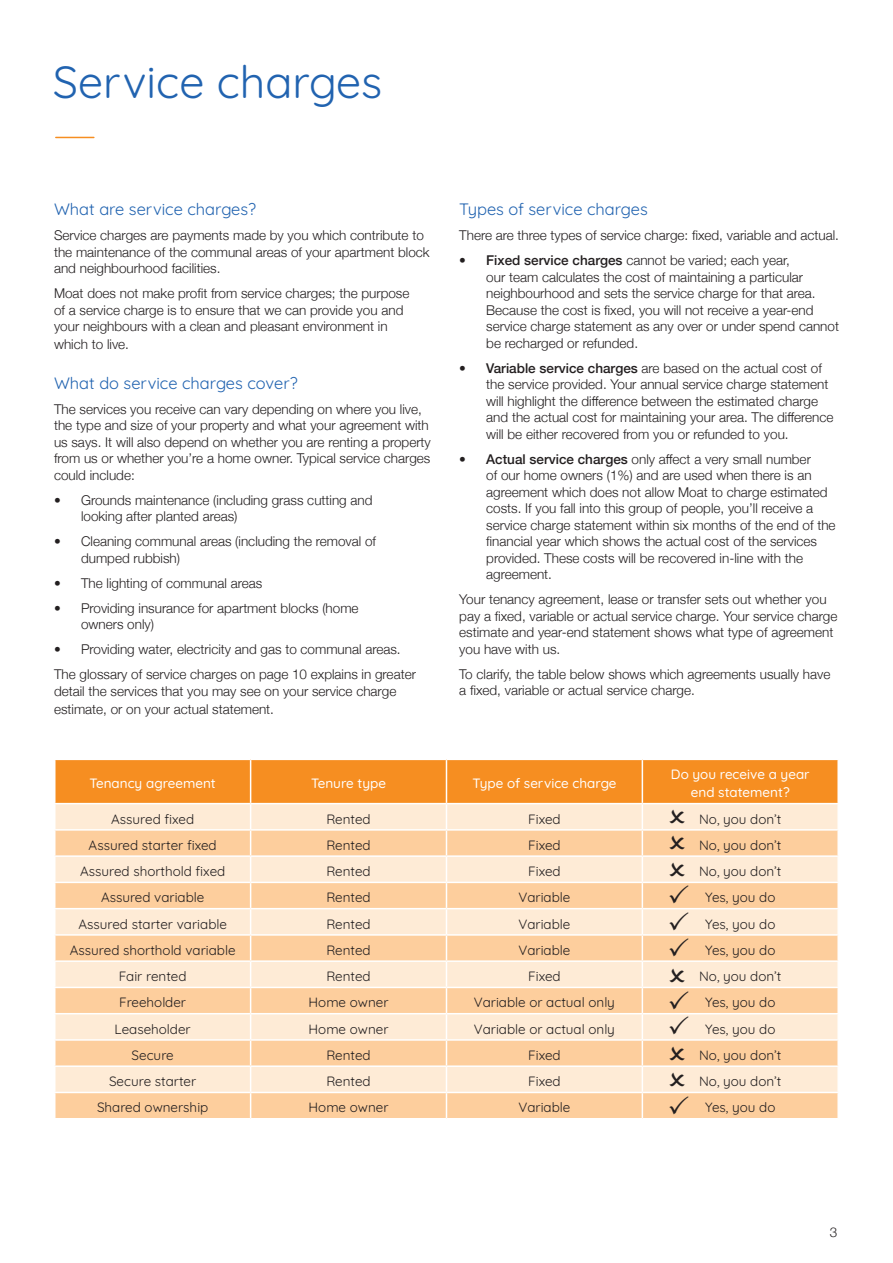
<style>
.page{position:relative;width:893px;height:1263px;background:#fff}
.page>*{position:absolute;margin:0;border:0;box-sizing:border-box;transform-origin:0 0}
.t1{font:45px "Quicksand";color:#2163b0}
.t2{font:16.5px "Quicksand";color:#2163b0}
.t3{font:300 13.5px/16.5px "Helvetica Neue";color:#231f20}
.t4{font:13.5px "Quicksand";color:#231f20}
.t5{font:500 13.5px/18px "Quicksand";color:#fff;text-align:center}
.s1{font-weight:500}
</style>
<div class="page">
<hr style="left:56px;top:137px;width:38px;height:1px;background:#f68e21">
<svg style="left:55px;top:759px;width:783px;height:359px;background:#fcd5ab"></svg>
<p class="t1" style="left:53px;top:47px;width:331px">Service charges</p>
<p class="t2" style="left:54px;top:197px;width:204px">What are service charges?</p>
<p class="t3" style="left:54px;top:226px;width:377px">Service charges are payments made by you which contribute to the maintenance of the communal areas of your apartment block and neighbourhood facilities.</p>
<p class="t3" style="left:54px;top:284px;width:357px">Moat does not make profit from service charges; the purpose of a service charge is to ensure that we can provide you and your neighbours with a clean and pleasant environment in</p>
<p class="t3" style="left:54px;top:335px;width:77px">which to live.</p>
<p class="t2" style="left:54px;top:370px;width:245px">What do service charges cover?</p>
<p class="t3" style="left:54px;top:399px;width:378px">The services you receive can vary depending on where you live, the type and size of your property and what your agreement with us says. It will also depend on whether you are renting a property from us or whether you’re a home owner. Typical service charges could include:</p>
<p class="t3" style="left:81px;top:490px;width:293px;text-indent:-27px">• Grounds maintenance (including grass cutting and looking after planted areas)</p>
<p class="t3" style="left:81px;top:532px;width:297px;text-indent:-27px">• Cleaning communal areas (including the removal of dumped rubbish)</p>
<p class="t3" style="left:54px;top:573px;width:210px">• The lighting of communal areas</p>
<p class="t3" style="left:81px;top:598px;width:279px;text-indent:-27px">• Providing insurance for apartment blocks (home owners only)</p>
<p class="t3" style="left:54px;top:640px;width:348px">• Providing water, electricity and gas to communal areas.</p>
<p class="t3" style="left:54px;top:665px;width:363px">The glossary of service charges on page 10 explains in greater detail the services that you may see on your service charge</p>
<p class="t3" style="left:54px;top:699px;width:222px">estimate, or on your actual statement.</p>
<p class="t2" style="left:459px;top:197px;width:190px">Types of service charges</p>
<p class="t3" style="left:459px;top:226px;width:381px">There are three types of service charge: fixed, variable and actual.</p>
<p class="t3" style="left:486px;top:251px;width:354px;text-indent:-27px"><span class="s1">• Fixed service charges</span> cannot be varied; each year,<br>our team calculates the cost of maintaining a particular neighbourhood and sets the service charge for that area.<br>Because the cost is fixed, you will not receive a year-end service charge statement as any over or under spend cannot be recharged or refunded.</p>
<p class="t3" style="left:486px;top:359px;width:349px;text-indent:-27px"><span class="s1">• Variable service charges</span> are based on the actual cost of the service provided. Your annual service charge statement will highlight the difference between the estimated charge and the actual cost for maintaining your area. The difference will be either recovered from you or refunded to you.</p>
<p class="t3" style="left:486px;top:450px;width:351px;text-indent:-27px"><span class="s1">• Actual service charges</span> only affect a very small number<br>of our home owners (1%) and are used when there is an agreement which does not allow Moat to charge estimated costs. If you fall into this group of people, you’ll receive a service charge statement within six months of the end of the financial year which shows the actual cost of the services provided. These costs will be recovered in-line with the agreement.</p>
<p class="t3" style="left:459px;top:590px;width:380px">Your tenancy agreement, lease or transfer sets out whether you pay a fixed, variable or actual service charge. Your service charge estimate and year-end statement shows what type of agreement you have with us.</p>
<p class="t3" style="left:459px;top:665px;width:373px">To clarify, the table below shows which agreements usually have a fixed, variable or actual service charge.</p>
<p class="t5" style="left:89px;top:773px;width:128px">Tenancy agreement</p>
<p class="t5" style="left:311px;top:773px;width:76px">Tenure type</p>
<p class="t5" style="left:472px;top:773px;width:146px">Type of service charge</p>
<p class="t5" style="left:671px;top:764px;width:140px">Do you receive a year end statement?</p>
<p class="t4" style="left:111px;top:808px;width:84px">Assured fixed</p>
<p class="t4" style="left:326px;top:808px;width:46px">Rented</p>
<p class="t4" style="left:528px;top:808px;width:34px">Fixed</p>
<p class="t4" style="left:699px;top:808px;width:84px">No, you don’t</p>
<p class="t4" style="left:89px;top:834px;width:130px">Assured starter fixed</p>
<p class="t4" style="left:326px;top:834px;width:46px">Rented</p>
<p class="t4" style="left:528px;top:834px;width:34px">Fixed</p>
<p class="t4" style="left:699px;top:834px;width:84px">No, you don’t</p>
<p class="t4" style="left:80px;top:861px;width:147px">Assured shorthold fixed</p>
<p class="t4" style="left:326px;top:861px;width:46px">Rented</p>
<p class="t4" style="left:528px;top:861px;width:34px">Fixed</p>
<p class="t4" style="left:699px;top:861px;width:84px">No, you don’t</p>
<p class="t4" style="left:101px;top:887px;width:105px">Assured variable</p>
<p class="t4" style="left:326px;top:887px;width:46px">Rented</p>
<p class="t4" style="left:519px;top:887px;width:53px">Variable</p>
<p class="t4" style="left:705px;top:887px;width:72px">Yes, you do</p>
<p class="t4" style="left:78px;top:913px;width:150px">Assured starter variable</p>
<p class="t4" style="left:326px;top:913px;width:46px">Rented</p>
<p class="t4" style="left:519px;top:913px;width:53px">Variable</p>
<p class="t4" style="left:705px;top:913px;width:72px">Yes, you do</p>
<p class="t4" style="left:70px;top:939px;width:167px">Assured shorthold variable</p>
<p class="t4" style="left:326px;top:939px;width:46px">Rented</p>
<p class="t4" style="left:519px;top:939px;width:53px">Variable</p>
<p class="t4" style="left:705px;top:939px;width:72px">Yes, you do</p>
<p class="t4" style="left:119px;top:966px;width:69px">Fair rented</p>
<p class="t4" style="left:326px;top:966px;width:46px">Rented</p>
<p class="t4" style="left:528px;top:966px;width:34px">Fixed</p>
<p class="t4" style="left:699px;top:966px;width:84px">No, you don’t</p>
<p class="t4" style="left:119px;top:992px;width:68px">Freeholder</p>
<p class="t4" style="left:309px;top:992px;width:81px">Home owner</p>
<p class="t4" style="left:474px;top:992px;width:142px">Variable or actual only</p>
<p class="t4" style="left:705px;top:992px;width:72px">Yes, you do</p>
<p class="t4" style="left:115px;top:1018px;width:78px">Leaseholder</p>
<p class="t4" style="left:309px;top:1018px;width:81px">Home owner</p>
<p class="t4" style="left:474px;top:1018px;width:142px">Variable or actual only</p>
<p class="t4" style="left:705px;top:1018px;width:72px">Yes, you do</p>
<p class="t4" style="left:132px;top:1044px;width:44px">Secure</p>
<p class="t4" style="left:326px;top:1044px;width:46px">Rented</p>
<p class="t4" style="left:528px;top:1044px;width:34px">Fixed</p>
<p class="t4" style="left:699px;top:1044px;width:84px">No, you don’t</p>
<p class="t4" style="left:109px;top:1071px;width:89px">Secure starter</p>
<p class="t4" style="left:326px;top:1071px;width:46px">Rented</p>
<p class="t4" style="left:528px;top:1071px;width:34px">Fixed</p>
<p class="t4" style="left:699px;top:1071px;width:84px">No, you don’t</p>
<p class="t4" style="left:97px;top:1097px;width:113px">Shared ownership</p>
<p class="t4" style="left:309px;top:1097px;width:81px">Home owner</p>
<p class="t4" style="left:519px;top:1097px;width:53px">Variable</p>
<p class="t4" style="left:705px;top:1097px;width:72px">Yes, you do</p>
<p class="t3" style="left:830px;top:1223px;width:9px">3</p>
</div>
